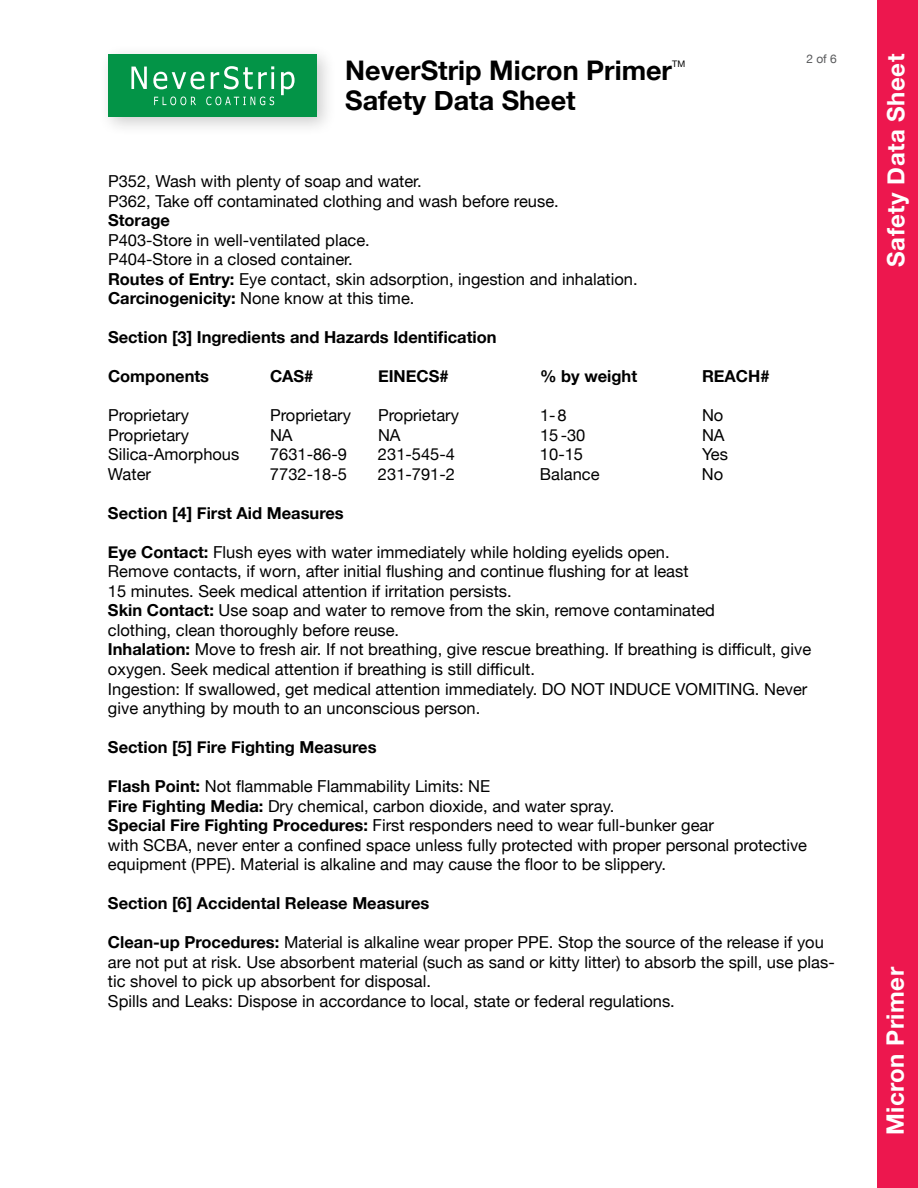
<style>
.page{position:relative;width:918px;height:1188px;background:#fff}
.page>*{position:absolute;margin:0;border:0;box-sizing:border-box;transform-origin:0 0}
.t1{font:700 27px "Helvetica Neue";color:#000}
.t2{font:700 24px "Helvetica Neue";letter-spacing:.02em;color:#fff}
.t3{font:16.5px/19.5px "Helvetica Neue";color:#000}
.t4{font:700 16.5px "Helvetica Neue";color:#000}
.t5{font:12px "Helvetica Neue";color:#58595b}
.t6{font:9px "Helvetica Neue";color:#000}
.s1{font-weight:700}
</style>
<div class="page">
<div style="left:878px;top:0;width:40px;height:1188px;background:#ed174e"></div>
<div style="left:98px;top:44px;width:239px;height:93px;background:#000;opacity:.2"></div>
<div style="left:108px;top:54px;width:209px;height:63px;background:#039447"></div>
<svg style="left:131px;top:67px;width:16px;height:22px"></svg>
<svg style="left:153px;top:72px;width:51px;height:17px"></svg>
<svg style="left:211px;top:66px;width:63px;height:23px"></svg>
<hr style="left:271px;top:72px;width:3px;height:17px;background:#fff">
<svg style="left:281px;top:72px;width:14px;height:23px"></svg>
<svg style="left:154px;top:97px;width:42px;height:8px"></svg>
<svg style="left:206px;top:97px;width:68px;height:8px"></svg>
<h1 class="t1" style="left:345px;top:50px;width:328px">NeverStrip Micron Primer</h1>
<p class="t6" style="left:672px;top:57px;width:15px">TM</p>
<h1 class="t1" style="left:345px;top:80px;width:232px">Safety Data Sheet</h1>
<p class="t5" style="left:806px;top:50px;width:32px">2 of 6</p>
<p class="t3" style="left:108px;top:173px;width:452px">P352, Wash with plenty of soap and water.<br>P362, Take off contaminated clothing and wash before reuse.</p>
<p class="t4" style="left:108px;top:208px;width:64px">Storage</p>
<p class="t3" style="left:108px;top:231px;width:531px">P403-Store in well-ventilated place.<br>P404-Store in a closed container.<br><span class="s1">Routes of Entry:</span> Eye contact, skin adsorption, ingestion and inhalation.<br><span class="s1">Carcinogenicity:</span> None know at this time.</p>
<p class="t4" style="left:108px;top:325px;width:390px">Section [3] Ingredients and Hazards Identification</p>
<p class="t4" style="left:108px;top:364px;width:103px">Components</p>
<p class="t4" style="left:270px;top:364px;width:45px">CAS#</p>
<p class="t4" style="left:378px;top:364px;width:72px">EINECS#</p>
<p class="t4" style="left:540px;top:364px;width:99px">% by weight</p>
<p class="t4" style="left:702px;top:364px;width:69px">REACH#</p>
<p class="t3" style="left:108px;top:407px;width:82px">Proprietary</p>
<p class="t3" style="left:270px;top:407px;width:82px">Proprietary</p>
<p class="t3" style="left:378px;top:407px;width:82px">Proprietary</p>
<p class="t3" style="left:540px;top:407px;width:28px">1-8</p>
<p class="t3" style="left:702px;top:407px;width:23px">No</p>
<p class="t3" style="left:108px;top:426px;width:82px">Proprietary</p>
<p class="t3" style="left:270px;top:426px;width:24px">NA</p>
<p class="t3" style="left:378px;top:426px;width:24px">NA</p>
<p class="t3" style="left:540px;top:426px;width:47px">15 -30</p>
<p class="t3" style="left:702px;top:426px;width:24px">NA</p>
<p class="t3" style="left:108px;top:446px;width:133px">Silica-Amorphous</p>
<p class="t3" style="left:270px;top:446px;width:79px">7631-86-9</p>
<p class="t3" style="left:378px;top:446px;width:79px">231-545-4</p>
<p class="t3" style="left:540px;top:446px;width:45px">10-15</p>
<p class="t3" style="left:702px;top:446px;width:27px">Yes</p>
<p class="t3" style="left:108px;top:465px;width:45px">Water</p>
<p class="t3" style="left:270px;top:465px;width:79px">7732-18-5</p>
<p class="t3" style="left:378px;top:465px;width:79px">231-791-2</p>
<p class="t3" style="left:540px;top:465px;width:61px">Balance</p>
<p class="t3" style="left:702px;top:465px;width:23px">No</p>
<p class="t4" style="left:108px;top:500px;width:237px">Section [4] First Aid Measures</p>
<p class="t3" style="left:108px;top:543px;width:705px"><span class="s1">Eye Contact:</span> Flush eyes with water immediately while holding eyelids open.<br>Remove contacts, if worn, after initial flushing and continue flushing for at least<br>15 minutes. Seek medical attention if irritation persists.<br><span class="s1">Skin Contact:</span> Use soap and water to remove from the skin, remove contaminated<br>clothing, clean thoroughly before reuse.<br><span class="s1">Inhalation:</span> Move to fresh air. If not breathing, give rescue breathing. If breathing is difficult, give oxygen. Seek medical attention if breathing is still difficult.<br>Ingestion: If swallowed, get medical attention immediately. DO NOT INDUCE VOMITING. Never give anything by mouth to an unconscious person.</p>
<p class="t4" style="left:108px;top:734px;width:270px">Section [5] Fire Fighting Measures</p>
<p class="t3" style="left:108px;top:777px;width:701px"><span class="s1">Flash Point:</span> Not flammable Flammability Limits: NE<br><span class="s1">Fire Fighting Media:</span> Dry chemical, carbon dioxide, and water spray.<br><span class="s1">Special Fire Fighting Procedures:</span> First responders need to wear full-bunker gear<br>with SCBA, never enter a confined space unless fully protected with proper personal protective equipment (PPE). Material is alkaline and may cause the floor to be slippery.</p>
<p class="t4" style="left:108px;top:890px;width:323px">Section [6] Accidental Release Measures</p>
<p class="t3" style="left:108px;top:933px;width:728px"><span class="s1">Clean-up Procedures:</span> Material is alkaline wear proper PPE. Stop the source of the release if you are not put at risk. Use absorbent material (such as sand or kitty litter) to absorb the spill, use plas&shy;tic shovel to pick up absorbent for disposal.<br>Spills and Leaks: Dispose in accordance to local, state or federal regulations.</p>
<h2 class="t2" style="left:877px;top:267px;width:214px;rotate:-90deg">Safety Data Sheet</h2>
<h2 class="t2" style="left:877px;top:1135px;width:170px;rotate:-90deg">Micron Primer</h2>
</div>
